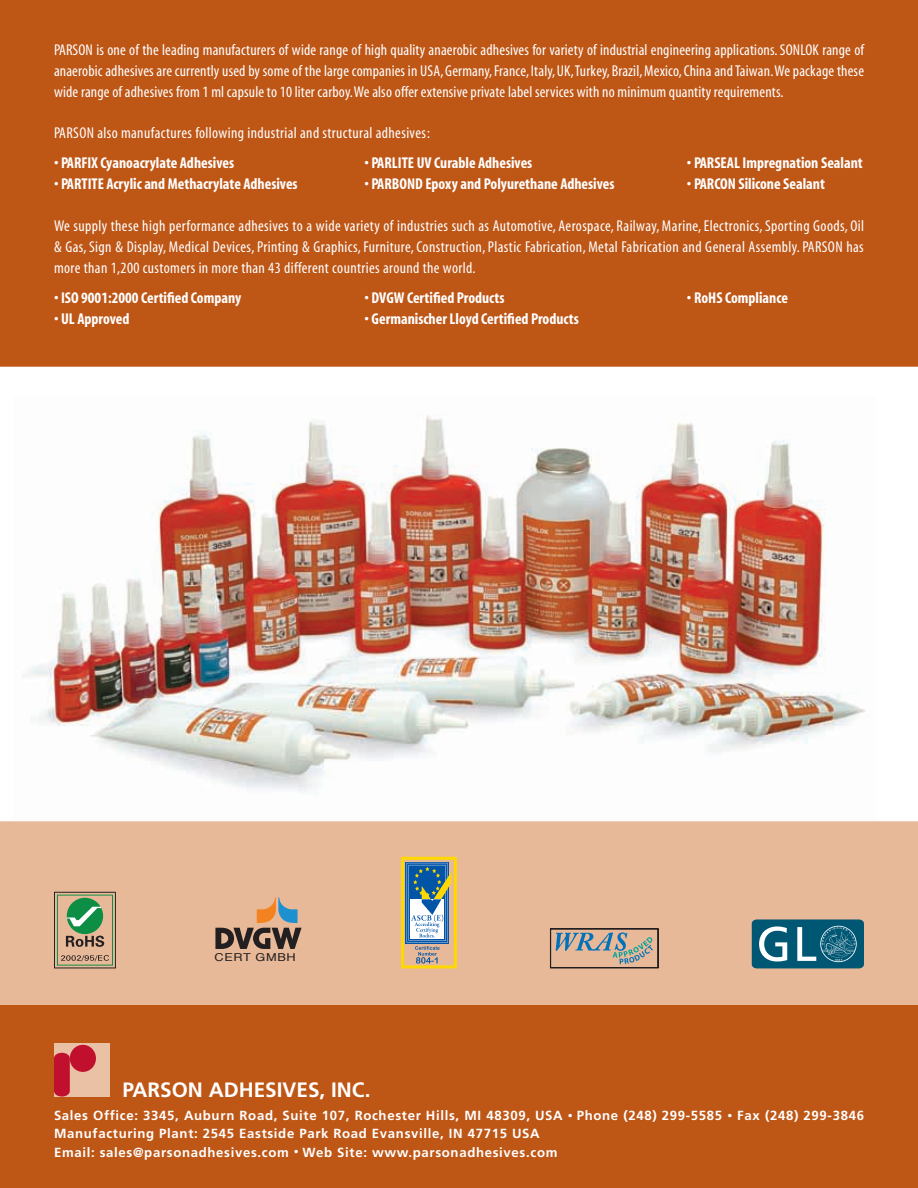
<style>
.page{position:relative;width:918px;height:1188px;background:#fff}
.page>*{position:absolute;margin:0;border:0;box-sizing:border-box;transform-origin:0 0}
.t1{font:700 20.85px "Frutiger";color:#fff}
.t2{font:15.75px/21px "Myriad MM 400 300";letter-spacing:.025em;color:#fff;text-align:justify}
.t3{font:15.75px "Myriad MM 700 300";color:#fff}
.t4{font:700 13.2px/18.1px "Frutiger";letter-spacing:.05em;color:#fff}
.t5{font:10.95px "Helvetica";letter-spacing:.05em;color:#231f20;scale:1.17 1}
.s1{font-family:"Times"}
.s2{font-size:9.9px}
</style>
<div class="page">
<div style="left:0;top:1004px;width:918px;height:184px;background:#be5616"></div>
<div style="left:0;top:821px;width:918px;height:183px;background:#e7b998"></div>
<div style="left:0;top:0;width:918px;height:367px;background:#be5616"></div>
<img style="left:22px;top:414px;width:844px;height:378px">
<div style="left:54px;top:1043px;width:55px;height:54px;background:#eac1a4"></div>
<svg style="left:54px;top:1053px;width:16px;height:44px"></svg>
<div style="left:70px;top:1045px;width:26px;height:27px;background:#c1102d;border-radius:50%"></div>
<svg style="left:54px;top:892px;width:62px;height:76px"></svg>
<svg style="left:215px;top:897px;width:87px;height:52px"></svg>
<svg style="left:752px;top:919px;width:112px;height:49px;background:#2b728a"></svg>
<svg style="left:401px;top:857px;width:56px;height:111px"></svg>
<svg style="left:550px;top:929px;width:108px;height:39px"></svg>
<p class="t2" style="left:54px;top:40px;width:812px">PARSON is one of the leading manufacturers of wide range of high quality anaerobic adhesives for variety of industrial engineering applications. SONLOK range of anaerobic adhesives are currently used by some of the large companies in USA, Germany, France, Italy, UK, Turkey, Brazil, Mexico, China and Taiwan. We package these wide range of adhesives from 1 ml capsule to 10 liter carboy. We also offer extensive private label services with no minimum quantity requirements.</p>
<p class="t2" style="left:54px;top:124px;width:378px">PARSON also manufactures following industrial and structural adhesives<span class="s1">:</span></p>
<p class="t3" style="left:54px;top:156px;width:182px">• PARFIX Cyanoacrylate Adhesives</p>
<p class="t3" style="left:364px;top:156px;width:169px">• PARLITE UV Curable Adhesives</p>
<p class="t3" style="left:687px;top:156px;width:177px">• PARSEAL Impregnation Sealant</p>
<p class="t3" style="left:54px;top:177px;width:245px">• PARTITE Acrylic and Methacrylate Adhesives</p>
<p class="t3" style="left:364px;top:177px;width:252px">• PARBOND Epoxy and Polyurethane Adhesives</p>
<p class="t3" style="left:687px;top:177px;width:140px">• PARCON Silicone Sealant</p>
<p class="t2" style="left:54px;top:217px;width:812px">We supply these high performance adhesives to a wide variety of industries such as Automotive, Aerospace, Railway, Marine, Electronics, Sporting Goods, Oil &amp; Gas, Sign &amp; Display, Medical Devices, Printing &amp; Graphics, Furniture, Construction, Plastic Fabrication, Metal Fabrication and General Assembly. PARSON has more than 1,200 customers in more than 43 different countries around the world.</p>
<p class="t3" style="left:54px;top:291px;width:189px">• ISO 9001:2000 Certified Company</p>
<p class="t3" style="left:364px;top:291px;width:142px">• DVGW Certified Products</p>
<p class="t3" style="left:687px;top:291px;width:103px">• RoHS Compliance</p>
<p class="t3" style="left:54px;top:312px;width:77px">• UL Approved</p>
<p class="t3" style="left:364px;top:312px;width:216px">• Germanischer Lloyd Certified Products</p>
<p class="t5" style="left:215px;top:948px;width:71px">CERT GMBH</p>
<h1 class="t1" style="left:122px;top:1077px;width:250px">PARSON ADHESIVES, INC.</h1>
<p class="t4" style="left:54px;top:1106px;width:812px">Sales Office: 3345, Auburn Road, Suite 107, Rochester Hills, MI 48309, USA <span class="s2">•</span> Phone (248) 299-5585 <span class="s2">•</span> Fax (248) 299-3846<br>Manufacturing Plant: 2545 Eastside Park Road Evansville, IN 47715 USA<br>Email: sales@parsonadhesives.com <span class="s2">•</span> Web Site: www.parsonadhesives.com</p>
</div>
